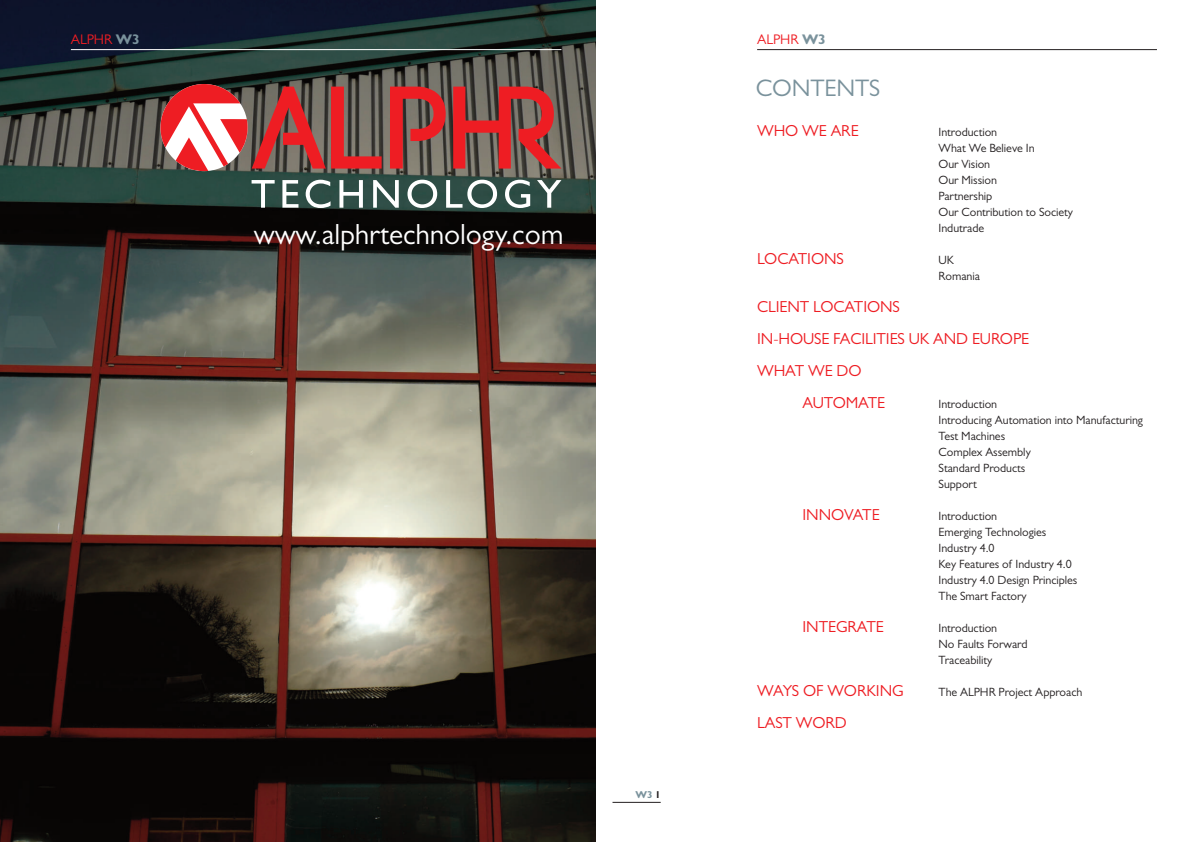
<style>
.page{position:relative;width:1191px;height:842px;background:#fff}
.page>*{position:absolute;margin:0;border:0;box-sizing:border-box;transform-origin:0 0}
.t1{font:29.3px "Gill Sans";letter-spacing:-.005em;color:#fff}
.t2{font:24px "Gill Sans";letter-spacing:-.005em;color:#7a929c}
.t3{font:16px "Gill Sans";letter-spacing:-.005em;color:#ee1d23}
.t4{font:14px "Gill Sans";letter-spacing:-.005em;color:#ee1d23}
.t5{font:12px/16px "Gill Sans";letter-spacing:-.005em;color:#231f20}
.t6{font:700 10px "Gill Sans";color:#7a929c}
.s1{font-weight:700;color:#7a929c}
.s2{color:#231f20}
</style>
<div class="page">
<img style="left:0;top:0;width:595px;height:842px">
<hr style="left:71px;top:49px;width:490px;height:1px;background:#fff">
<hr style="left:757px;top:49px;width:400px;height:1px;background:#231f20">
<hr style="left:612px;top:802px;width:48px;height:1px;background:#231f20">
<svg style="left:160px;top:84px;width:221px;height:87px;background:#a85d5b"></svg>
<svg style="left:390px;top:87px;width:56px;height:82px;background:#a54240"></svg>
<svg style="left:453px;top:87px;width:108px;height:82px;background:#a14240"></svg>
<svg style="left:537px;top:180px;width:24px;height:28px"></svg>
<svg style="left:505px;top:180px;width:25px;height:28px"></svg>
<svg style="left:446px;top:180px;width:51px;height:28px"></svg>
<svg style="left:407px;top:180px;width:30px;height:28px"></svg>
<svg style="left:373px;top:180px;width:26px;height:28px"></svg>
<svg style="left:339px;top:180px;width:24px;height:28px"></svg>
<svg style="left:306px;top:180px;width:24px;height:28px"></svg>
<svg style="left:282px;top:180px;width:16px;height:28px"></svg>
<svg style="left:251px;top:180px;width:24px;height:28px"></svg>
<p class="t4" style="left:71px;top:34px;width:70px">ALPHR <span class="s1">W3</span></p>
<p class="t4" style="left:757px;top:34px;width:70px">ALPHR <span class="s1">W3</span></p>
<h1 class="t1" style="left:254px;top:224px;width:311px">www.alphrtechnology.com</h1>
<p class="t6" style="left:635px;top:789px;width:27px">W3 <span class="s2">1</span></p>
<h2 class="t2" style="left:756px;top:79px;width:126px">CONTENTS</h2>
<h3 class="t3" style="left:757px;top:125px;width:103px">WHO WE ARE</h3>
<p class="t5" style="left:938px;top:125px;width:136px">Introduction<br>What We Believe In<br>Our Vision<br>Our Mission<br>Partnership<br>Our Contribution to Society<br>Indutrade</p>
<h3 class="t3" style="left:757px;top:253px;width:88px">LOCATIONS</h3>
<p class="t5" style="left:938px;top:253px;width:43px">UK<br>Romania</p>
<h3 class="t3" style="left:757px;top:301px;width:144px">CLIENT LOCATIONS</h3>
<h3 class="t3" style="left:757px;top:333px;width:273px">IN-HOUSE FACILITIES UK AND EUROPE</h3>
<h3 class="t3" style="left:757px;top:365px;width:106px">WHAT WE DO</h3>
<h3 class="t3" style="left:802px;top:397px;width:84px">AUTOMATE</h3>
<p class="t5" style="left:938px;top:397px;width:206px">Introduction<br>Introducing Automation into Manufacturing<br>Test Machines<br>Complex Assembly<br>Standard Products<br>Support</p>
<h3 class="t3" style="left:802px;top:509px;width:79px">INNOVATE</h3>
<p class="t5" style="left:938px;top:509px;width:140px">Introduction<br>Emerging Technologies<br>Industry 4.0<br>Key Features of Industry 4.0<br>Industry 4.0 Design Principles<br>The Smart Factory</p>
<h3 class="t3" style="left:802px;top:621px;width:83px">INTEGRATE</h3>
<p class="t5" style="left:938px;top:621px;width:90px">Introduction<br>No Faults Forward<br>Traceability</p>
<h3 class="t3" style="left:757px;top:685px;width:148px">WAYS OF WORKING</h3>
<p class="t5" style="left:938px;top:685px;width:145px">The ALPHR Project Approach</p>
<h3 class="t3" style="left:757px;top:717px;width:91px">LAST WORD</h3>
</div>
